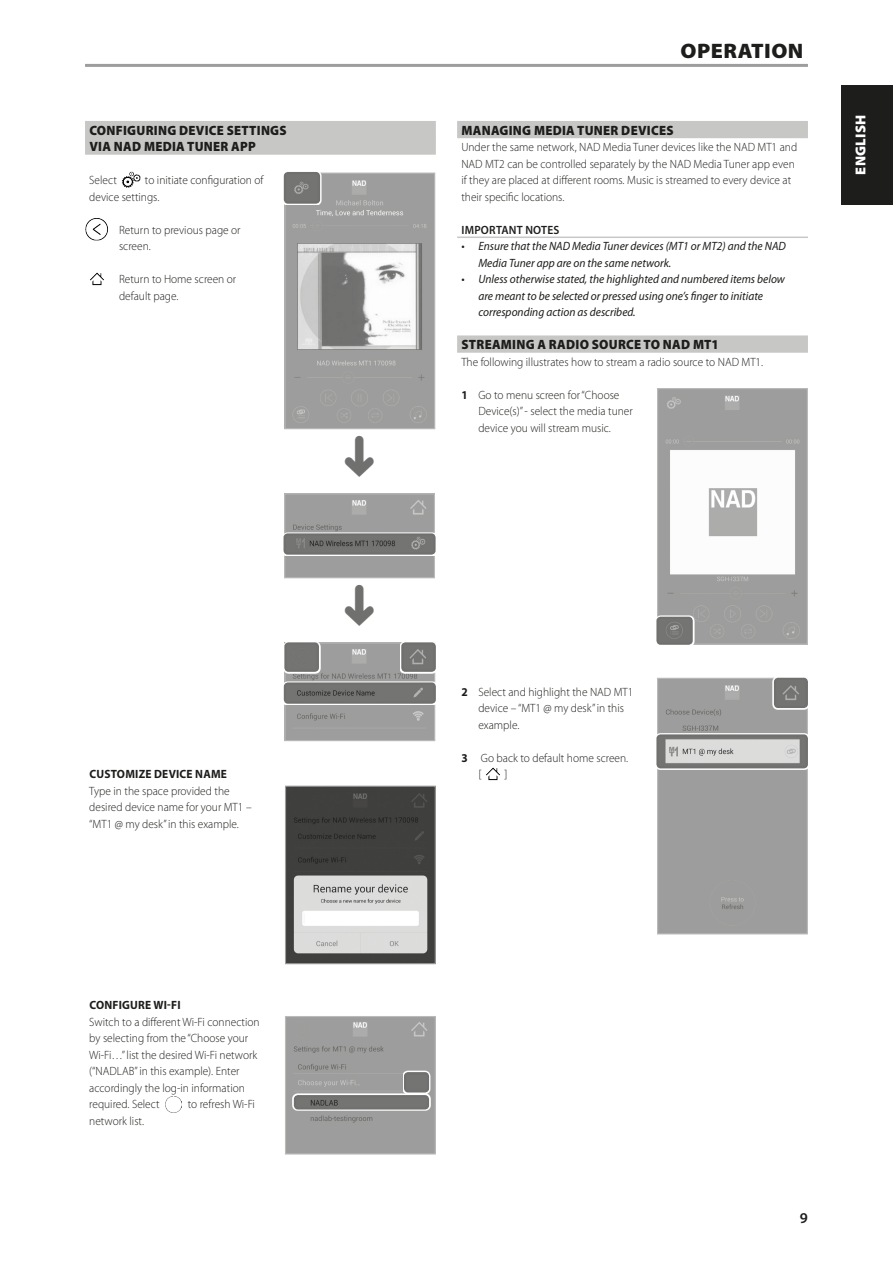
<style>
.page{position:relative;width:893px;height:1263px;background:#fff}
.page>*{position:absolute;margin:0;border:0;box-sizing:border-box;transform-origin:0 0}
.Body_copy_-_header{font:900 21px "Myriad Pro";letter-spacing:.02em;color:#1d1d1b;scale:1.05 1}
.t1{font:600 15px "Myriad Pro";color:#1d1d1b}
.t2{font:900 14.4px "Myriad Pro";letter-spacing:.02em;color:#fff}
.Body_copy_-_sub-sect{font:900 13.5px "Myriad Pro";letter-spacing:.02em;color:#1d1d1b;scale:.95 1}
.Body_copy_-_normal{font:300 12px/16.5px "Myriad Pro";color:#1d1d1b;scale:.95 1}
.Body_copy_-_indent_1{font:300 12px/16.5px "Myriad Pro";color:#1d1d1b;scale:.95 1}
.Body_copy_-_note{font:italic 12px/16.5px "Myriad Pro";color:#1d1d1b;scale:.95 1}
.Body_copy_-_sub-sect-2{font:700 12px "Myriad Pro";letter-spacing:.02em;color:#1d1d1b;scale:.95 1}
.Body_copy_-_note_hea{font:600 12px "Myriad Pro";letter-spacing:.02em;color:#1d1d1b;scale:.95 1}
.s1{font-weight:700}
</style>
<div class="page">
<div style="left:85px;top:121px;width:351px;height:17px;background:#c7c7c6"></div>
<div style="left:85px;top:137px;width:351px;height:18px;background:#c7c7c6"></div>
<img style="left:122px;top:171px;width:19px;height:17px">
<img style="left:85px;top:218px;width:23px;height:23px">
<img style="left:90px;top:272px;width:14px;height:14px">
<img style="left:166px;top:1096px;width:16px;height:16px">
<div style="left:457px;top:121px;width:351px;height:17px;background:#c7c7c6"></div>
<hr style="left:457px;top:237px;width:351px;height:1px;background:#c7c7c6">
<div style="left:457px;top:335px;width:351px;height:18px;background:#c7c7c6"></div>
<img style="left:486px;top:767px;width:14px;height:14px">
<hr style="left:85px;top:64px;width:723px;height:3px;background:#9d9d9d">
<img style="left:287px;top:788px;width:147px;height:174px">
<div style="left:285px;top:786px;width:151px;height:178px;border:1px solid #9d9d9d"></div>
<img style="left:286px;top:174px;width:147px;height:253px">
<div style="left:284px;top:172px;width:151px;height:257px;border:1px solid #9d9d9d"></div>
<svg style="left:283px;top:172px;width:38px;height:33px"></svg>
<img style="left:287px;top:175px;width:30px;height:26px">
<div style="left:284px;top:172px;width:36px;height:32px;border:2px solid #70706f;border-radius:3px"></div>
<img style="left:659px;top:390px;width:147px;height:253px">
<div style="left:657px;top:388px;width:151px;height:257px;border:1px solid #9d9d9d"></div>
<svg style="left:657px;top:615px;width:37px;height:30px"></svg>
<img style="left:659px;top:620px;width:31px;height:22px">
<div style="left:656px;top:617px;width:37px;height:28px;border:2px solid #70706f;border-radius:3px"></div>
<div style="left:286px;top:495px;width:147px;height:81px;background:#9d9d9d"></div>
<div style="left:284px;top:493px;width:151px;height:85px;border:1px solid #9d9d9d"></div>
<svg style="left:283px;top:532px;width:152px;height:24px"></svg>
<img style="left:287px;top:536px;width:146px;height:16px">
<div style="left:284px;top:533px;width:152px;height:22px;border:2px solid #70706f;border-radius:3px"></div>
<img style="left:286px;top:644px;width:147px;height:95px">
<div style="left:284px;top:642px;width:151px;height:99px;border:1px solid #9d9d9d"></div>
<svg style="left:283px;top:681px;width:153px;height:24px"></svg>
<img style="left:287px;top:685px;width:146px;height:16px">
<div style="left:284px;top:682px;width:152px;height:22px;border:2px solid #70706f;border-radius:3px"></div>
<svg style="left:284px;top:642px;width:36px;height:31px"></svg>
<img style="left:287px;top:645px;width:29px;height:24px">
<div style="left:284px;top:642px;width:35px;height:30px;border:2px solid #70706f;border-radius:3px"></div>
<svg style="left:400px;top:642px;width:36px;height:31px"></svg>
<img style="left:404px;top:645px;width:29px;height:24px">
<div style="left:401px;top:642px;width:35px;height:30px;border:2px solid #70706f;border-radius:3px"></div>
<img style="left:287px;top:1018px;width:147px;height:134px">
<div style="left:285px;top:1016px;width:151px;height:138px;border:1px solid #9d9d9d"></div>
<svg style="left:403px;top:1071px;width:27px;height:23px"></svg>
<img style="left:407px;top:1075px;width:19px;height:14px">
<div style="left:404px;top:1072px;width:25px;height:20px;border:2px solid #70706f;border-radius:3px"></div>
<svg style="left:292px;top:1094px;width:138px;height:17px"></svg>
<img style="left:297px;top:1098px;width:129px;height:8px">
<div style="left:294px;top:1095px;width:135px;height:14px;border:2px solid #70706f;border-radius:3px"></div>
<div style="left:659px;top:680px;width:147px;height:252px;background:#9d9d9d"></div>
<div style="left:657px;top:678px;width:151px;height:256px;border:1px solid #9d9d9d"></div>
<svg style="left:657px;top:733px;width:151px;height:37px"></svg>
<img style="left:659px;top:737px;width:146px;height:28px">
<div style="left:656px;top:734px;width:152px;height:34px;border:2px solid #70706f;border-radius:3px"></div>
<svg style="left:772px;top:677px;width:36px;height:32px"></svg>
<img style="left:777px;top:681px;width:28px;height:24px">
<div style="left:774px;top:678px;width:34px;height:30px;border:2px solid #70706f;border-radius:3px"></div>
<div style="left:842px;top:85px;width:51px;height:119px;background:#1d1d1b"></div>
<p class="Body_copy_-_sub-sect" style="left:89px;top:121px;width:209px">CONFIGURING DEVICE SETTINGS</p>
<p class="Body_copy_-_sub-sect" style="left:89px;top:137px;width:177px">VIA NAD MEDIA TUNER APP</p>
<p class="Body_copy_-_normal" style="left:89px;top:172px;width:31px">Select</p>
<p class="Body_copy_-_normal" style="left:89px;top:172px;width:185px;text-indent:56px">to initiate configuration of device settings.</p>
<p class="Body_copy_-_indent_1" style="left:119px;top:221px;width:130px">Return to previous page or screen.</p>
<p class="Body_copy_-_indent_1" style="left:119px;top:271px;width:125px">Return to Home screen or default page.</p>
<p class="Body_copy_-_sub-sect-2" style="left:89px;top:766px;width:146px">CUSTOMIZE DEVICE NAME</p>
<p class="Body_copy_-_normal" style="left:89px;top:782px;width:172px">Type in the space provided the desired device name for your MT1 – “MT1 @ my desk” in this example.</p>
<p class="Body_copy_-_sub-sect-2" style="left:89px;top:997px;width:98px">CONFIGURE WI-FI</p>
<p class="Body_copy_-_normal" style="left:89px;top:1013px;width:181px">Switch to a different Wi-Fi connection by selecting from the “Choose your Wi-Fi…” list the desired Wi-Fi network (“NADLAB” in this example). Enter accordingly the log-in information required. Select</p>
<p class="Body_copy_-_normal" style="left:188px;top:1096px;width:72px">to refresh Wi-Fi</p>
<p class="Body_copy_-_normal" style="left:89px;top:1112px;width:59px">network list.</p>
<p class="Body_copy_-_header" style="left:681px;top:37px;width:118px">OPERATION</p>
<p class="Body_copy_-_sub-sect" style="left:461px;top:121px;width:225px">MANAGING MEDIA TUNER DEVICES</p>
<p class="Body_copy_-_normal" style="left:461px;top:139px;width:355px">Under the same network, NAD Media Tuner devices like the NAD MT1 and NAD MT2 can be controlled separately by the NAD Media Tuner app even if they are placed at different rooms. Music is streamed to every device at their specific locations.</p>
<p class="Body_copy_-_note_hea" style="left:461px;top:222px;width:105px">IMPORTANT NOTES</p>
<p class="Body_copy_-_note" style="left:478px;top:238px;width:325px;text-indent:-17px">• Ensure that the NAD Media Tuner devices (MT1 or MT2) and the NAD<br>Media Tuner app are on the same network.</p>
<p class="Body_copy_-_note" style="left:478px;top:271px;width:324px;text-indent:-17px">• Unless otherwise stated, the highlighted and numbered items below are meant to be selected or pressed using one’s finger to initiate corresponding action as described.</p>
<p class="Body_copy_-_sub-sect" style="left:461px;top:335px;width:272px">STREAMING A RADIO SOURCE TO NAD MT1</p>
<p class="Body_copy_-_normal" style="left:461px;top:353px;width:319px">The following illustrates how to stream a radio source to NAD MT1.</p>
<p class="Body_copy_-_indent_1" style="left:478px;top:386px;width:164px;text-indent:-17px"><span class="s1">1</span> Go to menu screen for “Choose<br>Device(s)” - select the media tuner device you will stream music.</p>
<p class="t2" style="left:851px;top:175px;width:62px;rotate:-90deg">ENGLISH</p>
<p class="Body_copy_-_indent_1" style="left:478px;top:683px;width:165px;text-indent:-17px"><span class="s1">2</span> Select and highlight the NAD MT1 device – “MT1 @ my desk” in this example.</p>
<p class="Body_copy_-_indent_1" style="left:478px;top:749px;width:159px;text-indent:-17px"><span class="s1">3</span> Go back to default home screen. [</p>
<p class="Body_copy_-_indent_1" style="left:504px;top:766px;width:5px">]</p>
<p class="t1" style="left:800px;top:1208px;width:10px">9</p>
</div>
